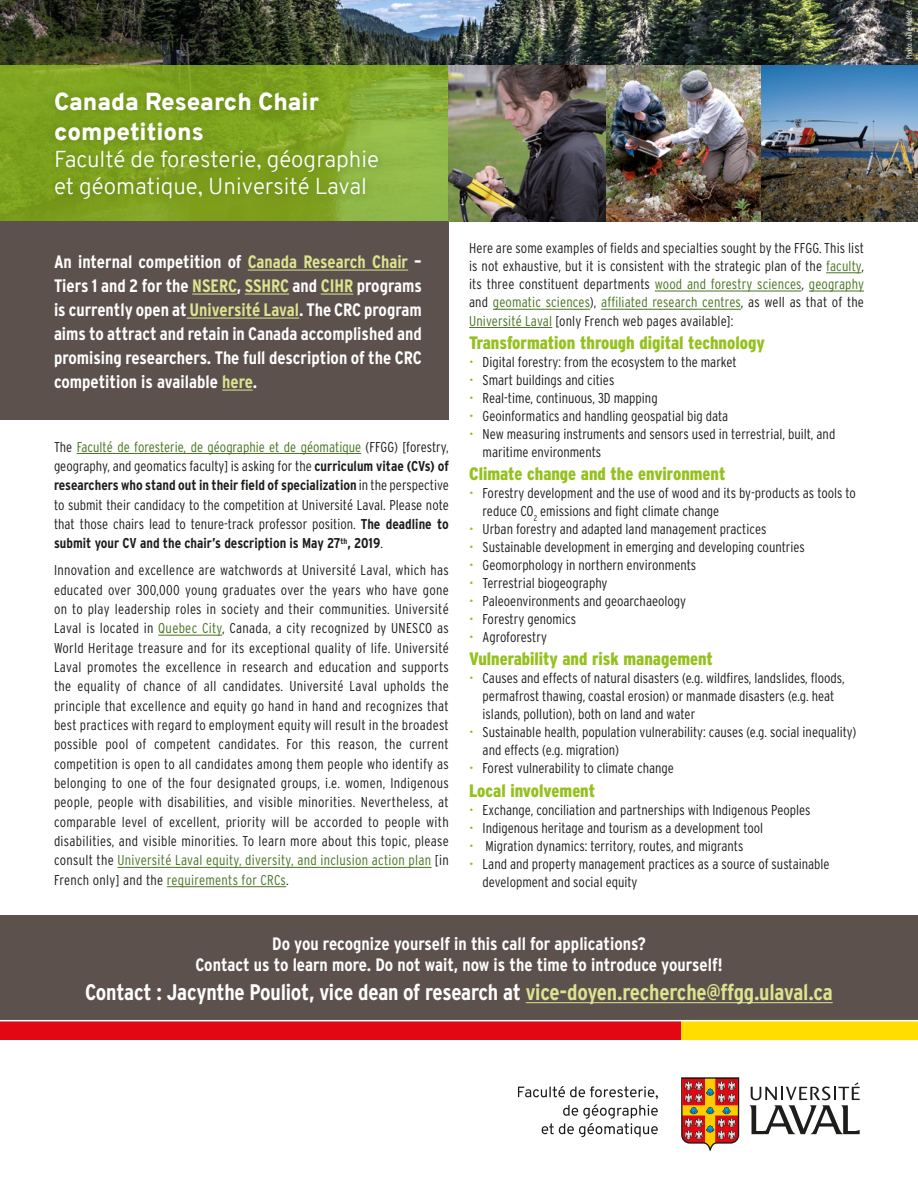
<style>
.page{position:relative;width:918px;height:1188px;background:#fff}
.page>*{position:absolute;margin:0;border:0;box-sizing:border-box;transform-origin:0 0}
.t1{font:900 24px/30px "Overpass";color:#fff}
.t2{font:700 condensed 22.5px "Interstate";letter-spacing:-.01em;color:#fff}
.t3{font:300 22.5px/27px "Overpass";color:#fff}
.t4{font:700 condensed 18px/24px "Interstate";color:#fff;text-align:justify}
.t5{font:900 condensed 18px "Interstate";color:#95c11f}
.t6{font:300 condensed 14.25px/19.4px "Interstate";color:#1d1d1b}
.t7{font:300 condensed 7.5px "Interstate";color:#fff}
.s1{color:#dde490}
.s2{color:#487321}
.s3{font-weight:700}
.s4{color:#95c11f}
</style>
<div class="page">
<img style="left:0;top:0;width:918px;height:65px">
<svg style="left:0;top:65px;width:449px;height:156px;background:#84a92d"></svg>
<div style="left:47px;top:85px;width:339px;height:122px;background:#5b7813;opacity:.57"></div>
<hr style="left:77px;top:453px;width:284px;height:1px;background:#487321">
<hr style="left:158px;top:635px;width:64px;height:1px;background:#487321">
<hr style="left:117px;top:867px;width:315px;height:1px;background:#487321">
<hr style="left:167px;top:886px;width:119px;height:1px;background:#487321">
<hr style="left:826px;top:272px;width:35px;height:1px;background:#487321">
<hr style="left:655px;top:291px;width:146px;height:1px;background:#487321">
<hr style="left:809px;top:291px;width:55px;height:1px;background:#487321">
<hr style="left:493px;top:309px;width:97px;height:1px;background:#487321">
<hr style="left:601px;top:309px;width:140px;height:1px;background:#487321">
<hr style="left:469px;top:327px;width:83px;height:1px;background:#487321">
<div style="left:0;top:221px;width:449px;height:199px;background:#5d514d"></div>
<hr style="left:248px;top:270px;width:160px;height:1px;background:#dde490">
<hr style="left:192px;top:294px;width:45px;height:1px;background:#dde490">
<hr style="left:245px;top:294px;width:44px;height:1px;background:#dde490">
<hr style="left:321px;top:294px;width:32px;height:1px;background:#dde490">
<hr style="left:187px;top:318px;width:112px;height:1px;background:#dde490">
<hr style="left:222px;top:390px;width:31px;height:1px;background:#dde490">
<div style="left:0;top:916px;width:918px;height:104px;background:#5d514d"></div>
<hr style="left:526px;top:1002px;width:307px;height:1px;background:#dde490">
<img style="left:449px;top:65px;width:469px;height:156px">
<svg style="left:749px;top:1082px;width:111px;height:52px"></svg>
<svg style="left:681px;top:1077px;width:58px;height:74px;background:#c16c46"></svg>
<svg style="left:542px;top:1105px;width:116px;height:32px"></svg>
<svg style="left:518px;top:1086px;width:140px;height:13px"></svg>
<div style="left:681px;top:1021px;width:237px;height:19px;background:#fd0"></div>
<div style="left:0;top:1021px;width:681px;height:19px;background:#e30613"></div>
<h1 class="t1" style="left:54px;top:87px;width:267px">Canada Research Chair competitions</h1>
<h2 class="t3" style="left:54px;top:146px;width:327px">Faculté de foresterie, géographie et géomatique, Université Laval</h2>
<p class="t4" style="left:54px;top:249px;width:369px">An internal competition of <span class="s1">Canada Research Chair</span> – Tiers 1 and 2 for the <span class="s1">NSERC</span>, <span class="s1">SSHRC</span> and <span class="s1">CIHR</span> programs is currently open at <span class="s1">Université Laval</span>. The CRC program aims to attract and retain in Canada accomplished and promising researchers. The full description of the CRC competition is available <span class="s1">here</span>.</p>
<p class="t6" style="left:54px;top:437px;width:396px;text-align:justify">The <span class="s2">Faculté de foresterie, de géographie et de géomatique</span> (FFGG) [forestry, geography, and geomatics faculty] is asking for the <span class="s3">curriculum vitae (CVs) of researchers who stand out in their field of specialization</span> in the perspective to submit their candidacy to the competition at Université Laval. Please note that those chairs lead to tenure-track professor position. <span class="s3">The deadline to submit your CV and the chair’s description is May 27</span><sup>th</sup><span class="s3">, 2019</span>.</p>
<p class="t6" style="left:54px;top:560px;width:396px;text-align:justify">Innovation and excellence are watchwords at Université Laval, which has educated over 300,000 young graduates over the years who have gone on to play leadership roles in society and their communities. Université Laval is located in <span class="s2">Quebec City</span>, Canada, a city recognized by UNESCO as World Heritage treasure and for its exceptional quality of life. Université Laval promotes the excellence in research and education and supports the equality of chance of all candidates. Université Laval upholds the principle that excellence and equity go hand in hand and recognizes that best practices with regard to employment equity will result in the broadest possible pool of competent candidates. For this reason, the current competition is open to all candidates among them people who identify as belonging to one of the four designated groups, i.e. women, Indigenous people, people with disabilities, and visible minorities. Nevertheless, at comparable level of excellent, priority will be accorded to people with disabilities, and visible minorities. To learn more about this topic, please consult the <span class="s2">Université Laval equity, diversity, and inclusion action plan</span> [in French only] and the <span class="s2">requirements for CRCs</span>.</p>
<p class="t6" style="left:469px;top:238px;width:396px;line-height:18.3px;text-align:justify">Here are some examples of fields and specialties sought by the FFGG. This list is not exhaustive, but it is consistent with the strategic plan of the <span class="s2">faculty</span>, its three constituent departments <span class="s2">wood and forestry sciences</span>, <span class="s2">geography </span>and <span class="s2">geomatic sciences</span>), <span class="s2">affiliated research centres</span>, as well as that of the <span class="s2">Université Laval</span> [only French web pages available]:</p>
<p class="t5" style="left:469px;top:332px;width:297px">Transformation through digital technology</p>
<p class="t6" style="left:469px;top:352px;width:269px"><span class="s4">•</span> Digital forestry: from the ecosystem to the market</p>
<p class="t6" style="left:469px;top:370px;width:147px"><span class="s4">•</span> Smart buildings and cities</p>
<p class="t6" style="left:469px;top:388px;width:190px"><span class="s4">•</span> Real-time, continuous, 3D mapping</p>
<p class="t6" style="left:469px;top:406px;width:261px"><span class="s4">•</span> Geoinformatics and handling geospatial big data</p>
<p class="t6" style="left:483px;top:425px;width:354px;line-height:18px;text-indent:-13px"><span class="s4">•</span> New measuring instruments and sensors used in terrestrial, built, and maritime environments</p>
<p class="t5" style="left:469px;top:463px;width:258px">Climate change and the environment</p>
<p class="t6" style="left:483px;top:484px;width:375px;line-height:18px;text-indent:-13px"><span class="s4">•</span> Forestry development and the use of wood and its by-products as tools to reduce CO<sub>2</sub> emissions and fight climate change</p>
<p class="t6" style="left:469px;top:519px;width:299px"><span class="s4">•</span> Urban forestry and adapted land management practices</p>
<p class="t6" style="left:469px;top:537px;width:337px"><span class="s4">•</span> Sustainable development in emerging and developing countries</p>
<p class="t6" style="left:469px;top:555px;width:229px"><span class="s4">•</span> Geomorphology in northern environments</p>
<p class="t6" style="left:469px;top:573px;width:140px"><span class="s4">•</span> Terrestrial biogeography</p>
<p class="t6" style="left:469px;top:591px;width:219px"><span class="s4">•</span> Paleoenvironments and geoarchaeology</p>
<p class="t6" style="left:469px;top:609px;width:108px"><span class="s4">•</span> Forestry genomics</p>
<p class="t6" style="left:469px;top:627px;width:79px"><span class="s4">•</span> Agroforestry</p>
<p class="t5" style="left:469px;top:648px;width:245px">Vulnerability and risk management</p>
<p class="t6" style="left:483px;top:669px;width:364px;line-height:18px;text-indent:-13px"><span class="s4">•</span> Causes and effects of natural disasters (e.g. wildfires, landslides, floods, permafrost thawing, coastal erosion) or manmade disasters (e.g. heat islands, pollution), both on land and water</p>
<p class="t6" style="left:483px;top:723px;width:375px;line-height:18px;text-indent:-13px"><span class="s4">•</span> Sustainable health, population vulnerability: causes (e.g. social inequality) and effects (e.g. migration)</p>
<p class="t6" style="left:469px;top:759px;width:206px"><span class="s4">•</span> Forest vulnerability to climate change</p>
<p class="t5" style="left:469px;top:779px;width:128px">Local involvement</p>
<p class="t6" style="left:469px;top:800px;width:343px"><span class="s4">•</span> Exchange, conciliation and partnerships with Indigenous Peoples</p>
<p class="t6" style="left:469px;top:818px;width:296px"><span class="s4">•</span> Indigenous heritage and tourism as a development tool</p>
<p class="t6" style="left:469px;top:836px;width:276px"><span class="s4">•</span> Migration dynamics: territory, routes, and migrants</p>
<p class="t6" style="left:483px;top:854px;width:349px;line-height:18px;text-indent:-13px"><span class="s4">•</span> Land and property management practices as a source of sustainable development and social equity</p>
<p class="t4" style="left:196px;top:933px;width:528px;line-height:21px;text-align:center">Do you recognize yourself in this call for applications?<br>Contact us to learn more. Do not wait, now is the time to introduce yourself!</p>
<h2 class="t2" style="left:85px;top:978px;width:749px">Contact : Jacynthe Pouliot, vice dean of research at <span class="s1">vice-doyen.recherche@ffgg.ulaval.ca</span></h2>
<p class="t7" style="left:905px;top:59px;width:51px;rotate:-90deg">Photo: Julie Moffet</p>
</div>
